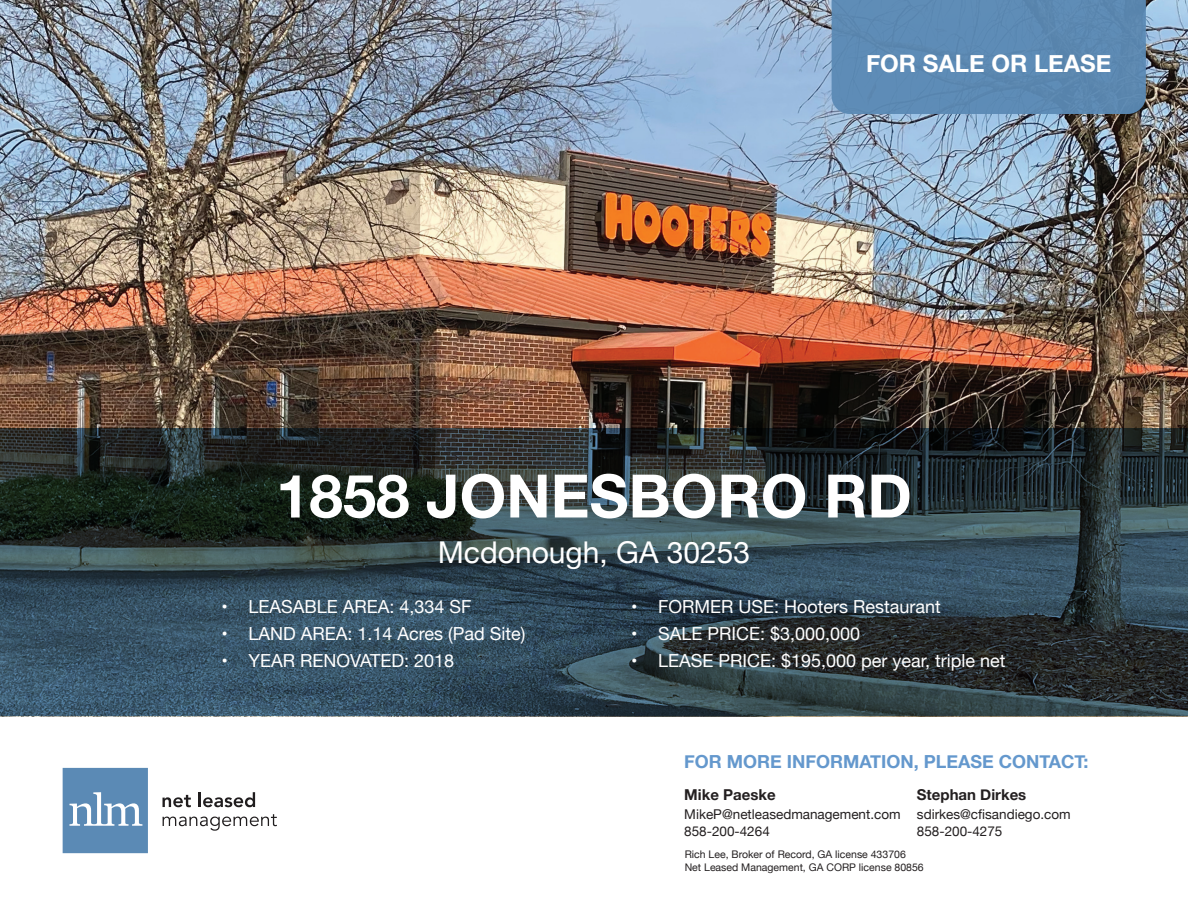
<style>
.page{position:relative;width:1188px;height:918px;background:#fff}
.page>*{position:absolute;margin:0;border:0;box-sizing:border-box;transform-origin:0 0}
.t1{font:700 60px "Helvetica Neue";color:#fff}
.t2{font:30px "Helvetica Neue";color:#fff}
.t3{font:700 24px "Helvetica Neue";color:#fff}
.t4{font:18px "Helvetica Neue";color:#fff}
.t5{font:700 18px "Helvetica Neue";color:#6498cd}
.t6{font:700 15px "Helvetica Neue";color:#231f20}
.t7{font:13.5px/16.2px "Helvetica Neue";color:#231f20}
.t8{font:10.5px/12.6px "Helvetica Neue";color:#231f20}
</style>
<div class="page">
<img style="left:0;top:0;width:1188px;height:429px">
<svg style="left:0;top:429px;width:1188px;height:287px;background:#2d3e45"></svg>
<svg style="left:63px;top:768px;width:85px;height:85px;background:#6b95bc"></svg>
<svg style="left:163px;top:795px;width:28px;height:12px"></svg>
<svg style="left:199px;top:792px;width:56px;height:15px"></svg>
<svg style="left:162px;top:814px;width:115px;height:17px"></svg>
<div style="left:832px;top:0;width:314px;height:114px;background:#5d8bb5"></div>
<h3 class="t3" style="left:866px;top:44px;width:247px">FOR SALE OR LEASE</h3>
<h1 class="t1" style="left:276px;top:449px;width:637px">1858 JONESBORO RD</h1>
<h2 class="t2" style="left:438px;top:531px;width:314px">Mcdonough, GA 30253</h2>
<p class="t4" style="left:221px;top:594px;width:252px">• LEASABLE AREA: 4,334 SF</p>
<p class="t4" style="left:221px;top:621px;width:306px">• LAND AREA: 1.14 Acres (Pad Site)</p>
<p class="t4" style="left:221px;top:648px;width:234px">• YEAR RENOVATED: 2018</p>
<p class="t4" style="left:631px;top:594px;width:311px">• FORMER USE: Hooters Restaurant</p>
<p class="t4" style="left:631px;top:621px;width:231px">• SALE PRICE: $3,000,000</p>
<p class="t4" style="left:631px;top:648px;width:376px">• LEASE PRICE: $195,000 per year, triple net</p>
<p class="t5" style="left:684px;top:748px;width:406px">FOR MORE INFORMATION, PLEASE CONTACT:</p>
<p class="t6" style="left:684px;top:783px;width:93px">Mike Paeske</p>
<p class="t6" style="left:917px;top:783px;width:111px">Stephan Dirkes</p>
<p class="t7" style="left:684px;top:807px;width:218px">MikeP@netleasedmanagement.com<br>858-200-4264</p>
<p class="t7" style="left:917px;top:807px;width:155px">sdirkes@cfisandiego.com<br>858-200-4275</p>
<p class="t8" style="left:685px;top:849px;width:241px">Rich Lee, Broker of Record, GA license 433706<br>Net Leased Management, GA CORP license 80856</p>
</div>
